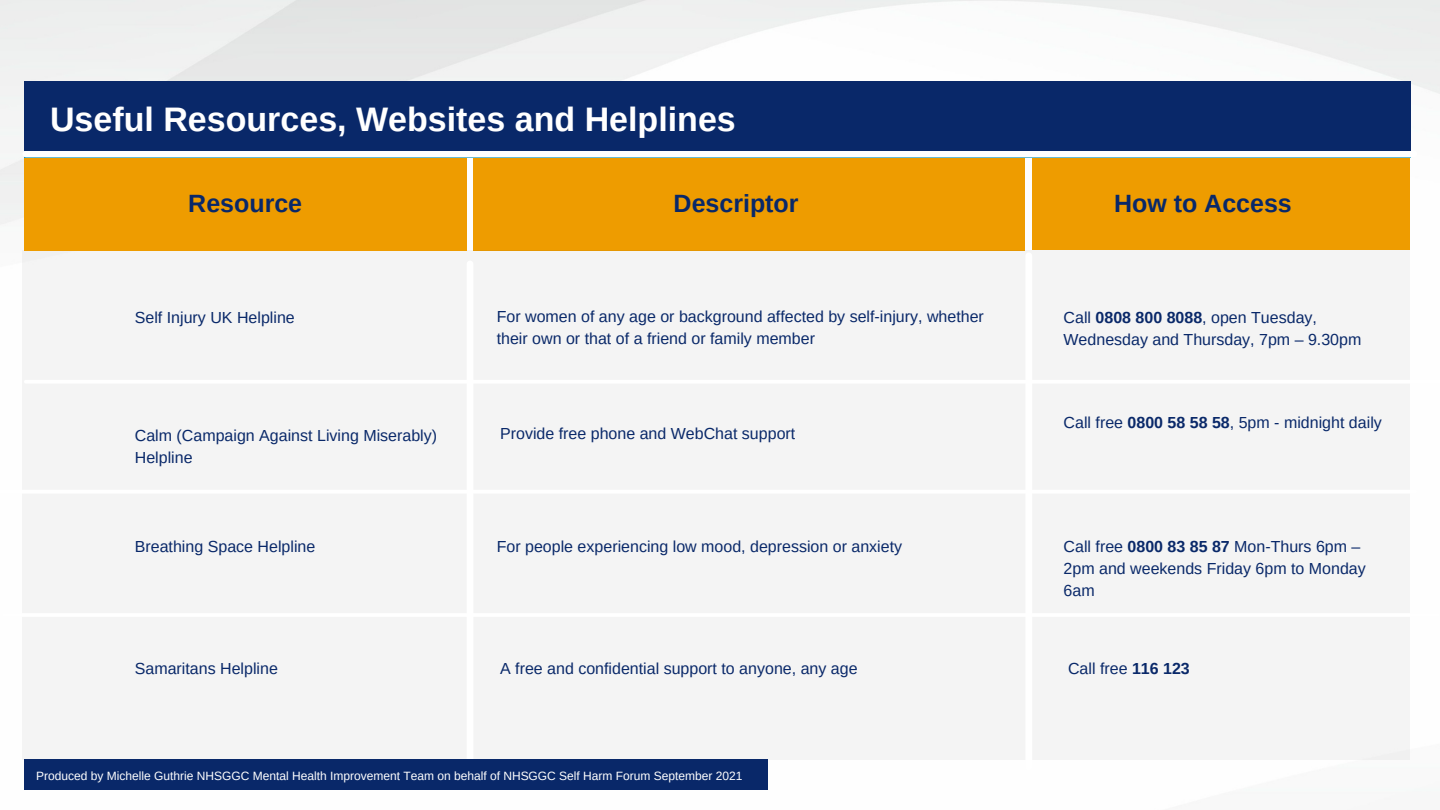
<style>
.page{position:relative;width:1440px;height:810px;background:#fff}
.page>*{position:absolute;margin:0;border:0;box-sizing:border-box;transform-origin:0 0}
.t1{font:700 34px "Arimo";color:#fff}
.t2{font:700 25px "Arimo";color:#092869}
.t3{font:16px/21.8px "Arimo";color:#092869}
.t4{font:12px "Arimo";color:#fff}
.s1{font-weight:700}
</style>
<div class="page">
<img style="left:0;top:0;width:1440px;height:790px">
<div style="left:473px;top:158px;width:552px;height:93px;background:#ee9c00"></div>
<div style="left:22px;top:251px;width:1387px;height:508px;background:#f4f4f4"></div>
<div style="left:467px;top:264px;width:6px;height:502px;background:#fff"></div>
<div style="left:1025px;top:256px;width:7px;height:511px;background:#fff"></div>
<div style="left:24px;top:158px;width:442px;height:93px;background:#ee9c00"></div>
<div style="left:1032px;top:157px;width:377px;height:93px;background:#ee9c00"></div>
<div style="left:26px;top:151px;width:1388px;height:6px;background:#fff"></div>
<div style="left:24px;top:81px;width:1387px;height:70px;background:#092869"></div>
<hr style="left:26px;top:380px;width:1414px;height:4px;background:#fff">
<hr style="left:0;top:490px;width:1415px;height:4px;background:#fff">
<div style="left:24px;top:759px;width:743px;height:31px;background:#092869"></div>
<hr style="left:4px;top:613px;width:1434px;height:4px;background:#fff">
<p class="t1" style="left:50px;top:100px;width:687px">Useful Resources, Websites and Helplines</p>
<p class="t2" style="left:188px;top:190px;width:115px">Resource</p>
<p class="t2" style="left:674px;top:190px;width:127px">Descriptor</p>
<p class="t2" style="left:1114px;top:189px;width:179px">How to Access</p>
<p class="t3" style="left:135px;top:307px;width:162px">Self Injury UK Helpline</p>
<p class="t3" style="left:497px;top:305px;width:489px">For women of any age or background affected by self-injury, whether their own or that of a friend or family member</p>
<p class="t3" style="left:1064px;top:307px;width:299px">Call <span class="s1">0808 800 8088</span>, open Tuesday,<br>Wednesday and Thursday, 7pm – 9.30pm</p>
<p class="t3" style="left:135px;top:424px;width:304px">Calm (Campaign Against Living Miserably)<br>Helpline</p>
<p class="t3" style="left:500px;top:423px;width:297px">Provide free phone and WebChat support</p>
<p class="t3" style="left:1064px;top:412px;width:320px">Call free <span class="s1">0800 58 58 58</span>, 5pm - midnight daily</p>
<p class="t3" style="left:135px;top:536px;width:182px">Breathing Space Helpline</p>
<p class="t3" style="left:497px;top:536px;width:407px">For people experiencing low mood, depression or anxiety</p>
<p class="t3" style="left:1064px;top:536px;width:304px">Call free <span class="s1">0800 83 85 87</span> Mon-Thurs 6pm –<br>2pm and weekends Friday 6pm to Monday<br>6am</p>
<p class="t3" style="left:135px;top:658px;width:145px">Samaritans Helpline</p>
<p class="t3" style="left:500px;top:658px;width:359px">A free and confidential support to anyone, any age</p>
<p class="t3" style="left:1068px;top:658px;width:123px">Call free <span class="s1">116 123</span></p>
<p class="t4" style="left:36px;top:769px;width:708px">Produced by Michelle Guthrie NHSGGC Mental Health Improvement Team on behalf of NHSGGC Self Harm Forum September 2021</p>
</div>
